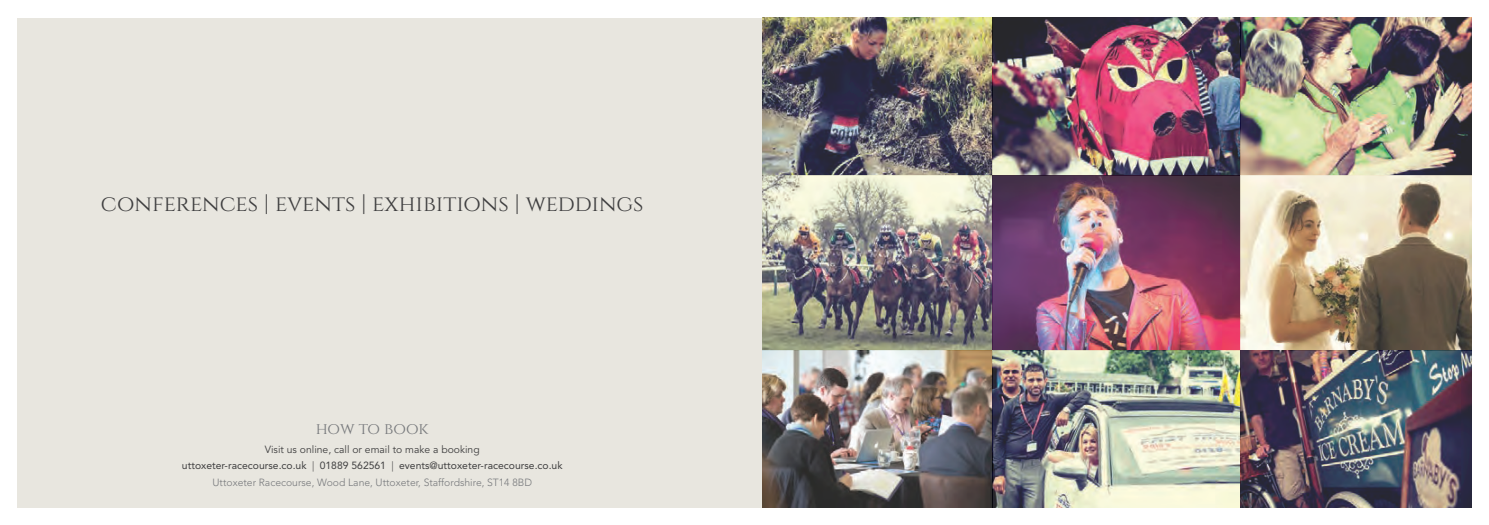
<style>
.page{position:relative;width:1489px;height:525px;background:#fff}
.page>*{position:absolute;margin:0;border:0;box-sizing:border-box;transform-origin:0 0}
.t1{font:22.5px "Cinzel";color:#3e3e3f}
.t2{font:16.25px "Cinzel";letter-spacing:-.015em;color:#76787b}
.t3{font:10.38px/16.2px "Avenir LT Pro";color:#3e3e3f;text-align:center}
.s1{font-style:inherit}
.s2{font-weight:300}
.s3{font-weight:300;color:#76787b}
</style>
<div class="page">
<div style="left:18px;top:18px;width:744px;height:489px;background:#e8e6df"></div>
<img style="left:762px;top:18px;width:708px;height:489px">
<h1 class="t1" style="left:101px;top:190px;width:544px">CONFERENCES | EVENTS | EXHIBITIONS | WEDDINGS</h1>
<h2 class="t2" style="left:316px;top:419px;width:114px">HOW TO BOOK</h2>
<p class="t3" style="left:182px;top:441px;width:382px"><span class="s1">Visit us online, call or email to make a booking<br></span>uttoxeter-racecourse.co.uk <span class="s2">|</span> 01889 562561 <span class="s2">|</span> events@uttoxeter-racecourse.co.uk<br><span class="s3">Uttoxeter Racecourse, Wood Lane, Uttoxeter, Staffordshire, ST14 8BD</span></p>
</div>
